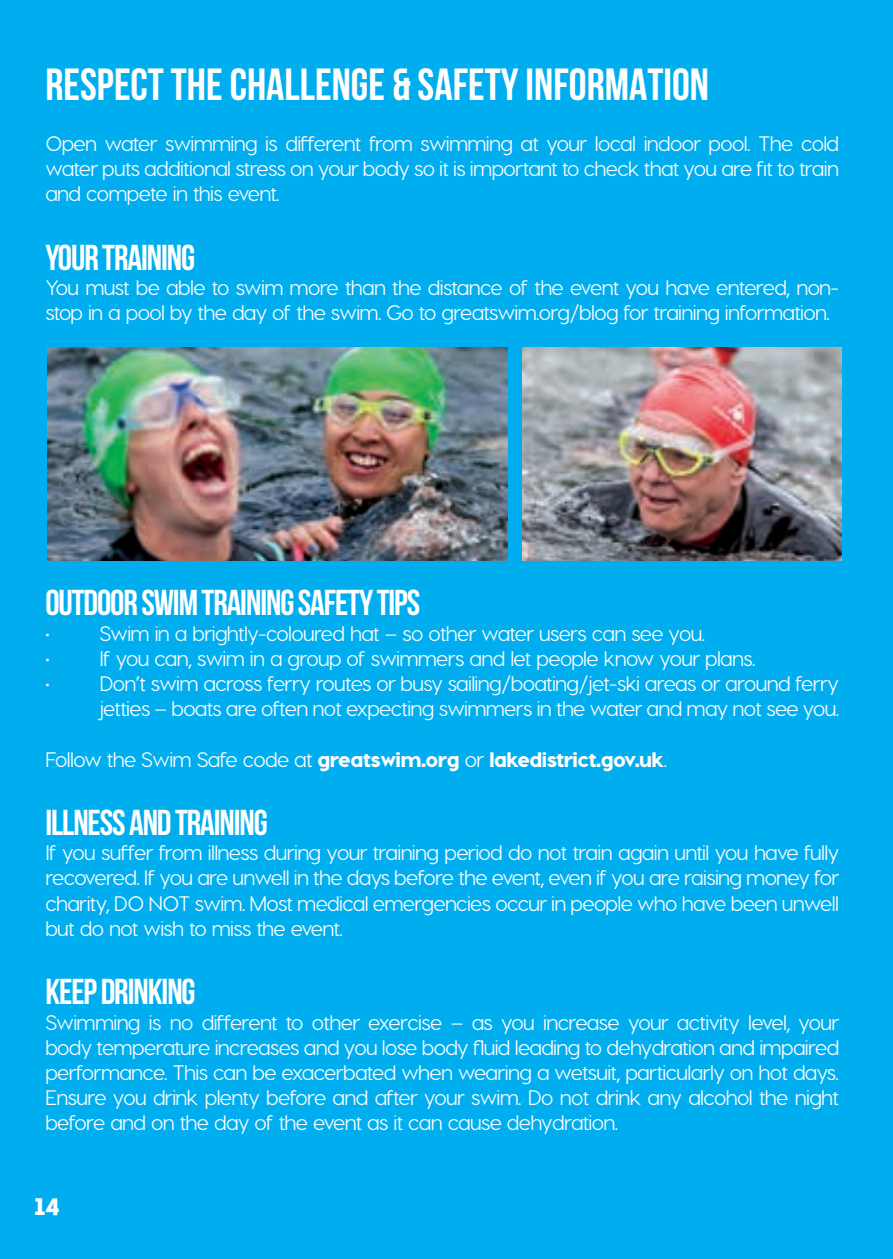
<style>
.page{position:relative;width:893px;height:1259px;background:#00aeef}
.page>*{position:absolute;margin:0;border:0;box-sizing:border-box;transform-origin:0 0}
.t1{font:700 45px "Bebas Neue";color:#fff}
.t2{font:700 36px "Bebas Neue";letter-spacing:-.03em;color:#fff}
.t3{font:900 24px "Intro";color:#fff}
.t4{font:500 21px/25.2px "Visby CF";letter-spacing:-.03em;color:#fff;text-align:justify}
.t5{font:800 21px "Visby CF";letter-spacing:-.03em;color:#fff}
.s1{font-weight:500}
</style>
<div class="page">
<img style="left:523px;top:348px;width:319px;height:212px">
<img style="left:48px;top:348px;width:459px;height:212px">
<h1 class="t1" style="left:45px;top:60px;width:665px">RESPECT THE CHALLENGE &amp; SAFETY INFORMATION</h1>
<p class="t4" style="left:45px;top:130px;width:795px">Open water swimming is different from swimming at your local indoor pool. The cold water puts additional stress on your body so it is important to check that you are fit to train and compete in this event.</p>
<h2 class="t2" style="left:45px;top:237px;width:151px">YOUR TRAINING</h2>
<p class="t4" style="left:45px;top:274px;width:795px">You must be able to swim more than the distance of the event you have entered, non&shy;stop in a pool by the day of the swim. Go to greatswim.org/blog for training information.</p>
<h2 class="t2" style="left:45px;top:583px;width:376px">OUTDOOR SWIM TRAINING SAFETY TIPS</h2>
<p class="t4" style="left:45px;top:620px;width:661px">• Swim in a brightly-coloured hat – so other water users can see you.</p>
<p class="t4" style="left:45px;top:645px;width:712px">• If you can, swim in a group of swimmers and let people know your plans.</p>
<p class="t4" style="left:45px;top:670px;width:795px;text-align:right">• Don’t swim across ferry routes or busy sailing/boating/jet-ski areas or around ferry jetties – boats are often not expecting swimmers in the water and may not see you.</p>
<p class="t5" style="left:45px;top:745px;width:623px"><span class="s1">Follow the Swim Safe code at</span> greatswim.org <span class="s1">or</span> lakedistrict.gov.uk<span class="s1">.</span></p>
<h2 class="t2" style="left:45px;top:803px;width:224px">ILLNESS AND TRAINING</h2>
<p class="t4" style="left:45px;top:840px;width:796px">If you suffer from illness during your training period do not train again until you have fully recovered. If you are unwell in the days before the event, even if you are raising money for charity, DO NOT swim. Most medical emergencies occur in people who have been unwell but do not wish to miss the event.</p>
<h2 class="t2" style="left:45px;top:972px;width:152px">KEEP DRINKING</h2>
<p class="t4" style="left:45px;top:1009px;width:796px">Swimming is no different to other exercise – as you increase your activity level, your body temperature increases and you lose body fluid leading to dehydration and impaired performance. This can be exacerbated when wearing a wetsuit, particularly on hot days.<br>Ensure you drink plenty before and after your swim. Do not drink any alcohol the night before and on the day of the event as it can cause dehydration.</p>
<p class="t3" style="left:34px;top:1191px;width:28px">14</p>
</div>
